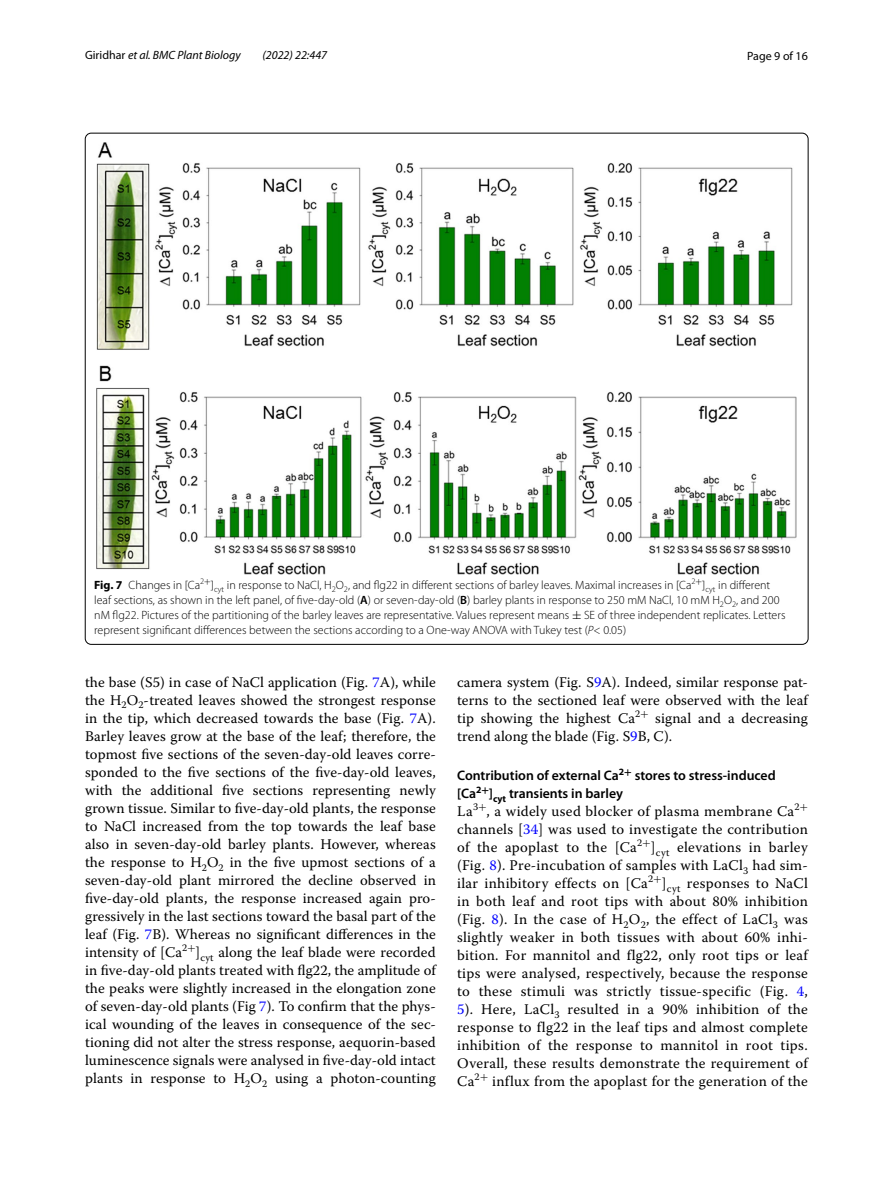
<style>
.page{position:relative;width:893px;height:1187px;background:#fff}
.page>*{position:absolute;margin:0;border:0;box-sizing:border-box;transform-origin:0 0}
.t1{font:14.7px/18px "Warnock Pro";letter-spacing:.005em;color:#000;text-align:justify}
.t2{font:600 13.8px/18px "Myriad Pro";color:#000}
.t3{font:300 12px/15px "Myriad Pro";color:#000}
.t4{font:italic 12px "Myriad Pro";color:#000}
.t5{font:12px "Myriad Pro";color:#000}
.s1{font-style:normal}
.s2{font-weight:700}
.s3{font-weight:600}
.s4{font-family:"MTSY";font-weight:400}
.s5{font-style:italic}
.s6{color:#00f}
</style>
<div class="page">
<img style="left:96px;top:142px;width:701px;height:432px">
<p class="t4" style="left:85px;top:48px;width:157px"><span class="s1">Giridhar</span> et al. BMC Plant Biology</p>
<p class="t4" style="left:262px;top:48px;width:66px">(2022) 22:447</p>
<p class="t5" style="left:747px;top:48px;width:62px">Page 9 of 16</p>
<p class="t3" style="left:94px;top:578px;width:693px"><span class="s2">Fig. 7</span> Changes in [Ca<sup>2</sup><sup>+</sup>]<sub>cyt</sub> in response to NaCl, H<sub>2</sub>O<sub>2</sub>, and flg22 in different sections of barley leaves. Maximal increases in [Ca<sup>2</sup><sup>+</sup>]<sub>cyt</sub> in different leaf sections, as shown in the left panel, of five-day-old (<span class="s3">A</span>) or seven-day-old (<span class="s3">B</span>) barley plants in response to 250 mM NaCl, 10 mM H<sub>2</sub>O<sub>2</sub>, and 200 nM flg22. Pictures of the partitioning of the barley leaves are representative. Values represent means <span class="s4">±</span> SE of three independent replicates. Letters represent significant differences between the sections according to a One-way ANOVA with Tukey test (<span class="s5">P</span>&lt; 0.05)</p>
<p class="t1" style="left:85px;top:672px;width:352px">the base (S5) in case of NaCl application (Fig. <span class="s6">7</span>A), while the H<sub>2</sub>O<sub>2</sub>-treated leaves showed the strongest response in the tip, which decreased towards the base (Fig. <span class="s6">7</span>A).<br>Barley leaves grow at the base of the leaf; therefore, the topmost five sections of the seven-day-old leaves corre&shy;sponded to the five sections of the five-day-old leaves, with the additional five sections representing newly grown tissue. Similar to five-day-old plants, the response to NaCl increased from the top towards the leaf base also in seven-day-old barley plants. However, whereas the response to H<sub>2</sub>O<sub>2</sub> in the five upmost sections of a seven-day-old plant mirrored the decline observed in five-day-old plants, the response increased again pro&shy;gressively in the last sections toward the basal part of the leaf (Fig. <span class="s6">7</span>B). Whereas no significant differences in the intensity of [Ca<sup>2</sup><sup>+</sup>]<sub>cyt</sub> along the leaf blade were recorded in five-day-old plants treated with flg22, the amplitude of the peaks were slightly increased in the elongation zone of seven-day-old plants (Fig <span class="s6">7</span>). To confirm that the phys&shy;ical wounding of the leaves in consequence of the sec&shy;tioning did not alter the stress response, aequorin-based luminescence signals were analysed in five-day-old intact plants in response to H<sub>2</sub>O<sub>2</sub> using a photon-counting</p>
<p class="t1" style="left:457px;top:672px;width:352px">camera system (Fig. S<span class="s6">9</span>A). Indeed, similar response pat&shy;terns to the sectioned leaf were observed with the leaf tip showing the highest Ca<sup>2</sup><sup>+</sup> signal and a decreasing trend along the blade (Fig. S<span class="s6">9</span>B, C).</p>
<p class="t2" style="left:457px;top:766px;width:320px">Contribution of external Ca<sup>2</sup><sup>+</sup> stores to stress‑induced [Ca<sup>2</sup><sup>+</sup>]<sub>cyt</sub> transients in barley</p>
<p class="t1" style="left:457px;top:802px;width:352px">La<sup>3</sup><sup>+</sup>, a widely used blocker of plasma membrane Ca<sup>2</sup><sup>+ </sup>channels [<span class="s6">34</span>] was used to investigate the contribution of the apoplast to the [Ca<sup>2</sup><sup>+</sup>]<sub>cyt</sub> elevations in barley (Fig. <span class="s6">8</span>). Pre-incubation of samples with LaCl<sub>3</sub> had sim&shy;ilar inhibitory effects on [Ca<sup>2</sup><sup>+</sup>]<sub>cyt</sub> responses to NaCl in both leaf and root tips with about 80% inhibition (Fig. <span class="s6">8</span>). In the case of H<sub>2</sub>O<sub>2</sub>, the effect of LaCl<sub>3</sub> was slightly weaker in both tissues with about 60% inhi&shy;bition. For mannitol and flg22, only root tips or leaf tips were analysed, respectively, because the response to these stimuli was strictly tissue-specific (Fig. <span class="s6">4</span>, <span class="s6">5</span>). Here, LaCl<sub>3</sub> resulted in a 90% inhibition of the response to flg22 in the leaf tips and almost complete inhibition of the response to mannitol in root tips.<br>Overall, these results demonstrate the requirement of Ca<sup>2</sup><sup>+</sup> influx from the apoplast for the generation of the</p>
</div>
